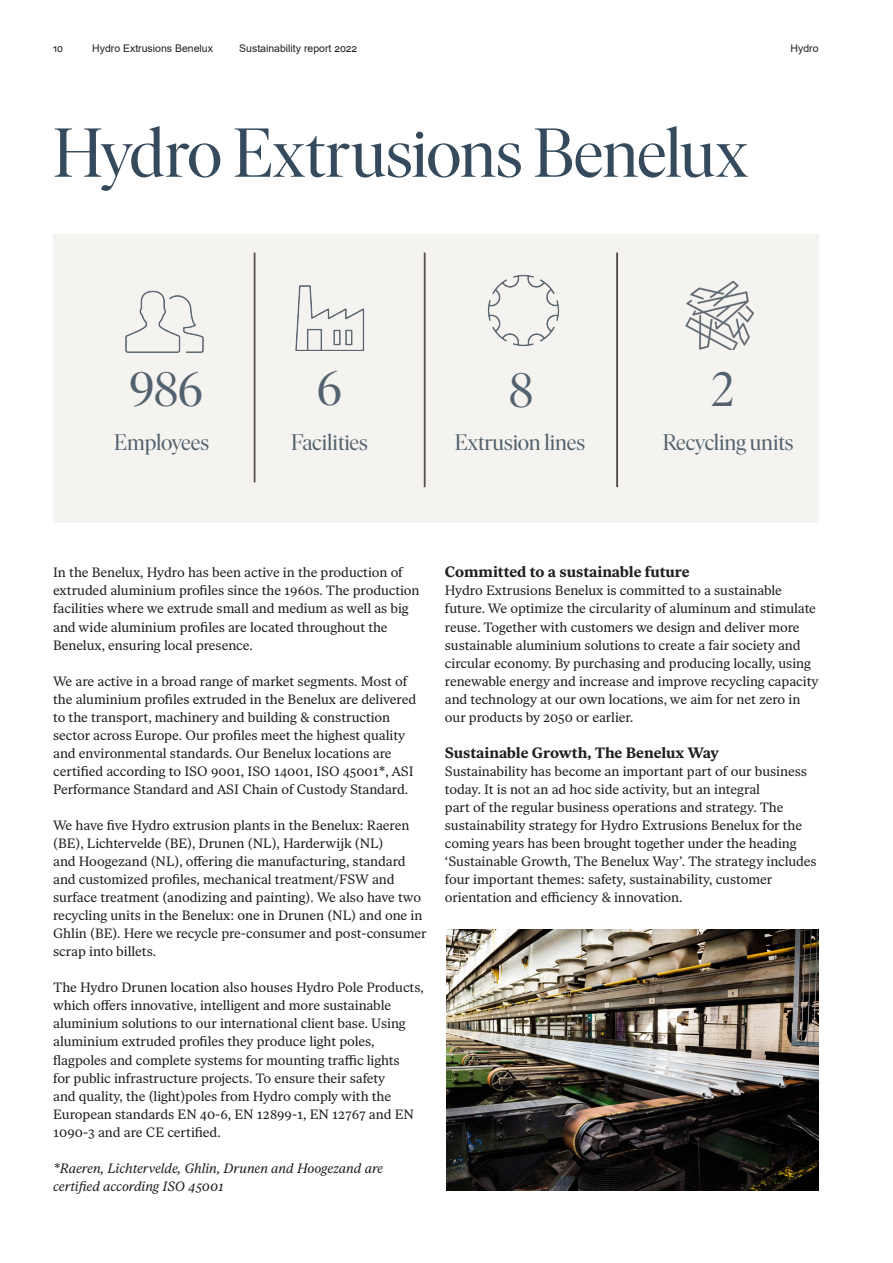
<style>
.page{position:relative;width:893px;height:1263px;background:#fff}
.page>*{position:absolute;margin:0;border:0;box-sizing:border-box;transform-origin:0 0}
.Headline_chapter{font:69px "Ivar Display Hydro";letter-spacing:-.02em;color:#354b5d}
.t1{font:48px "Ivar Display Hydro";color:#354b5d}
.t2{font:22.5px "Ivar Display Hydro";color:#354b5d}
.Heading_level_3{font:700 15px "Ivar Text Hydro";letter-spacing:-.005em;color:#231f20}
.Body_Copy{font:13.5px/18px "Ivar Text Hydro";letter-spacing:-.005em;color:#231f20}
.Body_Copy-2{font:italic 13.5px/18px "Ivar Text Hydro";letter-spacing:-.005em;color:#231f20}
.t3{font:10.5px "Arial";color:#231f20}
</style>
<div class="page">
<div style="left:53px;top:235px;width:766px;height:288px;background:#f5f3f0"></div>
<img style="left:446px;top:930px;width:373px;height:261px">
<p class="t3" style="left:53px;top:41px;width:11px">10</p>
<p class="t3" style="left:92px;top:41px;width:122px">Hydro Extrusions Benelux</p>
<p class="t3" style="left:239px;top:41px;width:119px">Sustainability report 2022</p>
<p class="t3" style="left:790px;top:41px;width:30px">Hydro</p>
<p class="Headline_chapter" style="left:53px;top:116px;width:696px">Hydro Extrusions Benelux</p>
<p class="t1" style="left:130px;top:364px;width:74px">986</p>
<p class="t2" style="left:114px;top:430px;width:96px">Employees</p>
<p class="t1" style="left:317px;top:363px;width:26px">6</p>
<p class="t2" style="left:291px;top:430px;width:78px">Facilities</p>
<p class="t1" style="left:509px;top:365px;width:25px">8</p>
<p class="t2" style="left:455px;top:430px;width:132px">Extrusion lines</p>
<p class="t1" style="left:712px;top:363px;width:23px">2</p>
<p class="t2" style="left:663px;top:430px;width:132px">Recycling units</p>
<p class="Body_Copy" style="left:53px;top:564px;width:368px">In the Benelux, Hydro has been active in the production of extruded aluminium profiles since the 1960s. The production facilities where we extrude small and medium as well as big and wide aluminium profiles are located throughout the Benelux, ensuring local presence.</p>
<p class="Body_Copy" style="left:53px;top:672px;width:365px">We are active in a broad range of market segments. Most of the aluminium profiles extruded in the Benelux are delivered to the transport, machinery and building &amp; construction sector across Europe. Our profiles meet the highest quality and environmental standards. Our Benelux locations are certified according to ISO 9001, ISO 14001, ISO 45001*, ASI Performance Standard and ASI Chain of Custody Standard.</p>
<p class="Body_Copy" style="left:53px;top:816px;width:375px">We have five Hydro extrusion plants in the Benelux: Raeren (BE), Lichtervelde (BE), Drunen (NL), Harderwijk (NL)<br>and Hoogezand (NL), offering die manufacturing, standard and customized profiles, mechanical treatment/FSW and surface treatment (anodizing and painting). We also have two recycling units in the Benelux: one in Drunen (NL) and one in Ghlin (BE). Here we recycle pre-consumer and post-consumer scrap into billets.</p>
<p class="Body_Copy" style="left:53px;top:979px;width:372px">The Hydro Drunen location also houses Hydro Pole Products, which offers innovative, intelligent and more sustainable aluminium solutions to our international client base. Using aluminium extruded profiles they produce light poles, flagpoles and complete systems for mounting traffic lights<br>for public infrastructure projects. To ensure their safety<br>and quality, the (light)poles from Hydro comply with the European standards EN 40-6, EN 12899-1, EN 12767 and EN 1090-3 and are CE certified.</p>
<p class="Body_Copy-2" style="left:53px;top:1159px;width:331px">*Raeren, Lichtervelde, Ghlin, Drunen and Hoogezand are certified according ISO 45001</p>
<p class="Heading_level_3" style="left:445px;top:563px;width:246px">Committed to a sustainable future</p>
<p class="Body_Copy" style="left:445px;top:582px;width:375px">Hydro Extrusions Benelux is committed to a sustainable future. We optimize the circularity of aluminum and stimulate reuse. Together with customers we design and deliver more sustainable aluminium solutions to create a fair society and circular economy. By purchasing and producing locally, using renewable energy and increase and improve recycling capacity and technology at our own locations, we aim for net zero in our products by 2050 or earlier.</p>
<p class="Heading_level_3" style="left:445px;top:743px;width:276px">Sustainable Growth, The Benelux Way</p>
<p class="Body_Copy" style="left:445px;top:762px;width:373px">Sustainability has become an important part of our business today. It is not an ad hoc side activity, but an integral<br>part of the regular business operations and strategy. The sustainability strategy for Hydro Extrusions Benelux for the coming years has been brought together under the heading ‘Sustainable Growth, The Benelux Way’. The strategy includes four important themes: safety, sustainability, customer orientation and efficiency &amp; innovation.</p>
</div>
